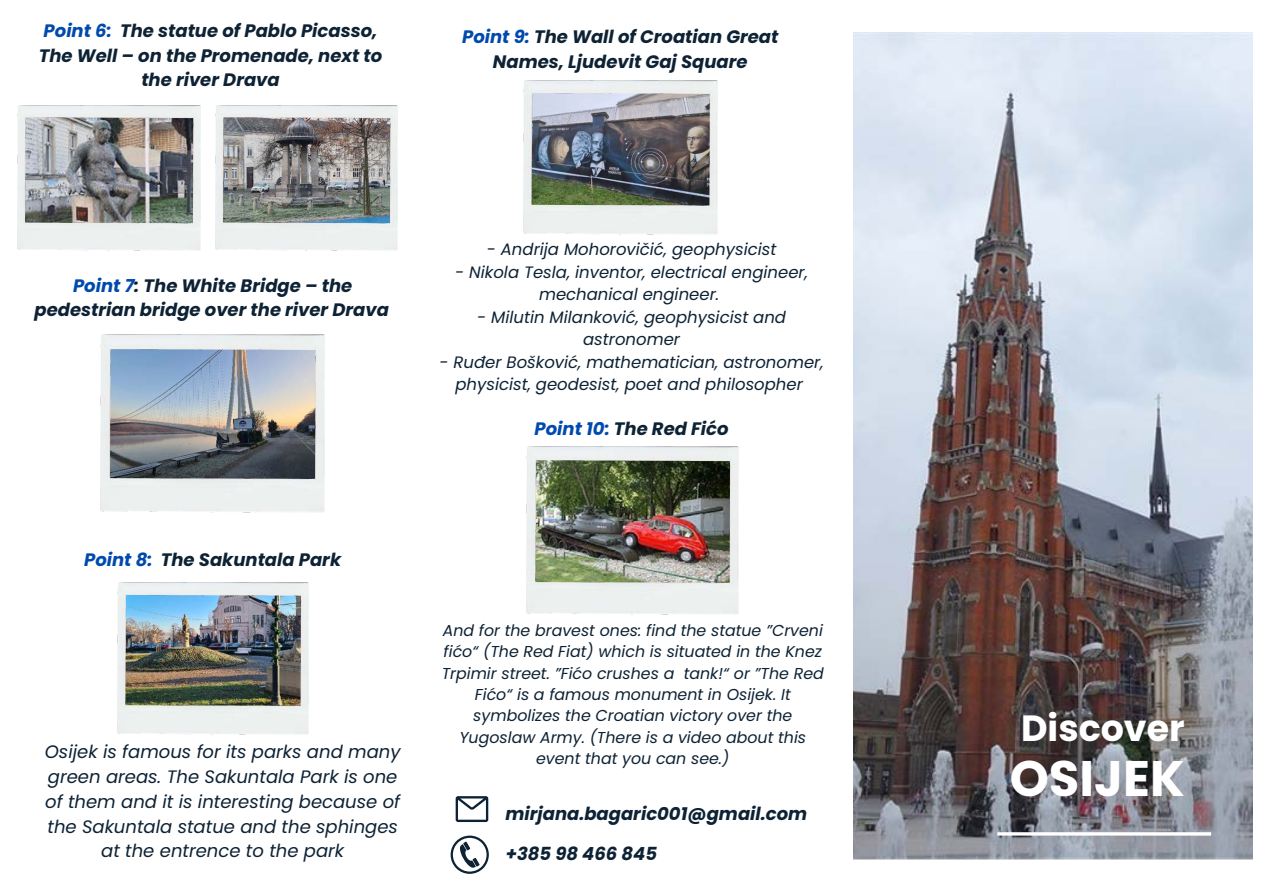
<style>
.page{position:relative;width:1263px;height:894px;background:#fff}
.page>*{position:absolute;margin:0;border:0;box-sizing:border-box;transform-origin:0 0}
.t1{font:700 49.95px "Poppins";color:#fff}
.t2{font:700 36.45px "Poppins";color:#fff}
.t3{font:italic 700 18px/24.8px "Poppins";color:#0d2234;text-align:center}
.t4{font:italic 18px/24.8px "Poppins";color:#0d2234;text-align:center}
.t5{font:italic 16.5px/22.5px "Poppins";color:#0d2234;text-align:center}
.t6{font:italic 15.75px/21.3px "Poppins";color:#0d2234;text-align:center}
.s1{color:#004aad}
</style>
<div class="page">
<img style="left:854px;top:33px;width:398px;height:827px">
<hr style="left:997px;top:832px;width:214px;height:3px;background:#fff">
<img style="left:215px;top:105px;width:183px;height:146px">
<img style="left:17px;top:105px;width:183px;height:146px">
<img style="left:100px;top:334px;width:225px;height:178px">
<img style="left:117px;top:582px;width:191px;height:152px">
<img style="left:523px;top:81px;width:194px;height:153px">
<img style="left:527px;top:446px;width:211px;height:168px">
<svg style="left:456px;top:796px;width:32px;height:25px"></svg>
<svg style="left:451px;top:835px;width:38px;height:38px"></svg>
<p class="t3" style="left:39px;top:18px;width:345px"><span class="s1">Point 6:</span> The statue of Pablo Picasso,<br>The Well – on the Promenade, next to the river Drava</p>
<p class="t3" style="left:462px;top:24px;width:318px"><span class="s1">Point 9:</span> The Wall of Croatian Great<br>Names, Ljudevit Gaj Square</p>
<p class="t3" style="left:34px;top:273px;width:356px"><span class="s1">Point 7</span>: The White Bridge – the pedestrian bridge over the river Drava</p>
<p class="t5" style="left:487px;top:238px;width:291px">- Andrija Mohorovičić, geophysicist</p>
<p class="t5" style="left:455px;top:261px;width:354px">- Nikola Tesla, inventor, electrical engineer, mechanical engineer.</p>
<p class="t5" style="left:477px;top:306px;width:310px">- Milutin Milanković, geophysicist and astronomer</p>
<p class="t5" style="left:440px;top:351px;width:386px">- Ruđer Bošković, mathematician, astronomer, physicist, geodesist, poet and philosopher</p>
<p class="t3" style="left:535px;top:416px;width:196px"><span class="s1">Point 10:</span> The Red Fićo</p>
<p class="t3" style="left:84px;top:547px;width:258px"><span class="s1">Point 8:</span> The Sakuntala Park</p>
<p class="t4" style="left:45px;top:739px;width:357px">Osijek is famous for its parks and many green areas. The Sakuntala Park is one of them and it is interesting because of the Sakuntala statue and the sphinges at the entrence to the park</p>
<p class="t6" style="left:442px;top:619px;width:384px">And for the bravest ones: find the statue ”Crveni fićo“ (The Red Fiat) which is situated in the Knez Trpimir street. ”Fićo crushes a tank!“ or ”The Red Fićo“ is a famous monument in Osijek. It symbolizes the Croatian victory over the Yugoslaw Army. (There is a video about this event that you can see.)</p>
<p class="t3" style="left:505px;top:801px;width:303px">mirjana.bagaric001@gmail.com</p>
<p class="t3" style="left:506px;top:841px;width:153px">+385 98 466 845</p>
<h2 class="t2" style="left:1021px;top:702px;width:165px">Discover</h2>
<h1 class="t1" style="left:1010px;top:743px;width:177px">OSIJEK</h1>
</div>
